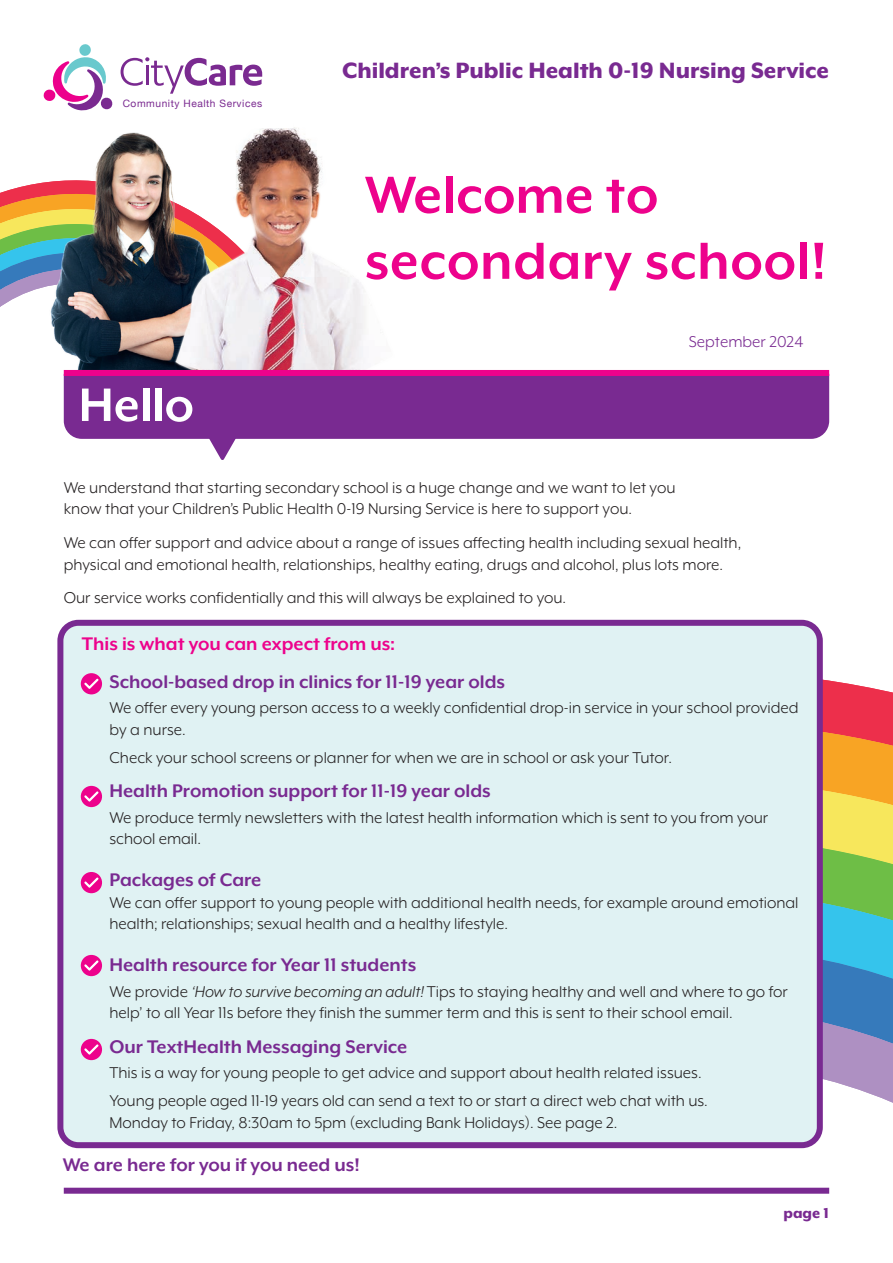
<style>
.page{position:relative;width:893px;height:1263px;background:#fff}
.page>*{position:absolute;margin:0;border:0;box-sizing:border-box;transform-origin:0 0}
.t1{font:700 60px/66px "Mr Eaves XL Mod OT";letter-spacing:.01em;color:#ed028c}
.t2{font:700 54px "Mr Eaves XL Mod OT";color:#fff}
.t3{font:800 25.5px "Mr Eaves XL Mod OT";color:#792a91}
.t4{font:700 21px "Mr Eaves XL Mod OT";color:#792a91}
.t5{font:700 21px "Mr Eaves XL Mod OT";color:#ed028c}
.t6{font:18px/21.6px "Mr Eaves XL Mod OT";color:#231f20}
.t7{font:18px "Mr Eaves XL Mod OT";color:#792a91}
.t8{font:800 16.5px "Mr Eaves XL Mod OT";color:#792a91}
.t9{font:10.2px "Helvetica Neue";letter-spacing:.055em;color:#7a2a90}
.s1{font-style:italic}
</style>
<div class="page">
<svg style="left:128px;top:794px;width:765px;height:400px"></svg>
<div style="left:60px;top:623px;width:760px;height:522px;background:#e0f2f3;border-radius:18px"></div>
<div style="left:57px;top:620px;width:766px;height:528px;border:6px solid #792a91;border-radius:18px"></div>
<div style="left:81px;top:673px;width:21px;height:21px;background:#ed028c;border-radius:50%"></div>
<svg style="left:84px;top:679px;width:14px;height:10px"></svg>
<div style="left:81px;top:786px;width:21px;height:21px;background:#ed028c;border-radius:50%"></div>
<svg style="left:84px;top:791px;width:14px;height:10px"></svg>
<div style="left:81px;top:872px;width:21px;height:21px;background:#ed028c;border-radius:50%"></div>
<svg style="left:84px;top:877px;width:14px;height:11px"></svg>
<div style="left:81px;top:955px;width:21px;height:21px;background:#ed028c;border-radius:50%"></div>
<svg style="left:84px;top:960px;width:14px;height:10px"></svg>
<div style="left:81px;top:1039px;width:21px;height:21px;background:#ed028c;border-radius:50%"></div>
<svg style="left:84px;top:1044px;width:14px;height:10px"></svg>
<div style="left:64px;top:376px;width:765px;height:63px;background:#792a91"></div>
<svg style="left:194px;top:416px;width:57px;height:44px"></svg>
<div style="left:64px;top:1188px;width:765px;height:6px;background:#792a91"></div>
<svg style="left:0;top:209px;width:11px;height:98px"></svg>
<img style="left:11px;top:132px;width:123px;height:242px">
<img style="left:134px;top:127px;width:233px;height:243px">
<svg style="left:43px;top:44px;width:70px;height:67px"></svg>
<svg style="left:121px;top:57px;width:141px;height:37px"></svg>
<div style="left:64px;top:370px;width:765px;height:6px;background:#ed028c"></div>
<p class="t9" style="left:123px;top:96px;width:141px">Community Health Services</p>
<p class="t2" style="left:79px;top:378px;width:117px">Hello</p>
<p class="t3" style="left:342px;top:57px;width:489px">Children’s Public Health 0-19 Nursing Service</p>
<p class="t1" style="left:365px;top:162px;width:463px">Welcome to secondary school!</p>
<p class="t7" style="left:689px;top:332px;width:116px">September 2024</p>
<p class="t6" style="left:64px;top:477px;width:613px">We understand that starting secondary school is a huge change and we want to let you know that your Children’s Public Health 0-19 Nursing Service is here to support you.</p>
<p class="t6" style="left:64px;top:532px;width:679px">We can offer support and advice about a range of issues affecting health including sexual health, physical and emotional health, relationships, healthy eating, drugs and alcohol, plus lots more.</p>
<p class="t6" style="left:64px;top:587px;width:504px">Our service works confidentially and this will always be explained to you.</p>
<p class="t5" style="left:82px;top:634px;width:315px">This is what you can expect from us:</p>
<p class="t4" style="left:109px;top:671px;width:397px">School-based drop in clinics for 11-19 year olds</p>
<p class="t6" style="left:109px;top:697px;width:690px">We offer every young person access to a weekly confidential drop-in service in your school provided by a nurse.</p>
<p class="t6" style="left:109px;top:746px;width:564px">Check your school screens or planner for when we are in school or ask your Tutor.</p>
<p class="t4" style="left:109px;top:780px;width:383px">Health Promotion support for 11-19 year olds</p>
<p class="t6" style="left:109px;top:806px;width:660px">We produce termly newsletters with the latest health information which is sent to you from your school email.</p>
<p class="t4" style="left:109px;top:869px;width:153px">Packages of Care</p>
<p class="t6" style="left:109px;top:891px;width:691px">We can offer support to young people with additional health needs, for example around emotional health; relationships; sexual health and a healthy lifestyle.</p>
<p class="t4" style="left:109px;top:954px;width:308px">Health resource for Year 11 students</p>
<p class="t6" style="left:109px;top:980px;width:680px">We provide <span class="s1">‘How to survive becoming an adult!</span> Tips to staying healthy and well and where to go for help’ to all Year 11s before they finish the summer term and this is sent to their school email.</p>
<p class="t4" style="left:109px;top:1036px;width:299px">Our TextHealth Messaging Service</p>
<p class="t6" style="left:109px;top:1062px;width:594px">This is a way for young people to get advice and support about health related issues.</p>
<p class="t6" style="left:109px;top:1090px;width:600px">Young people aged 11-19 years old can send a text to or start a direct web chat with us.<br>Monday to Friday, 8:30am to 5pm (excluding Bank Holidays). See page 2.</p>
<p class="t4" style="left:63px;top:1154px;width:299px">We are here for you if you need us!</p>
<p class="t8" style="left:783px;top:1205px;width:47px">page 1</p>
</div>
